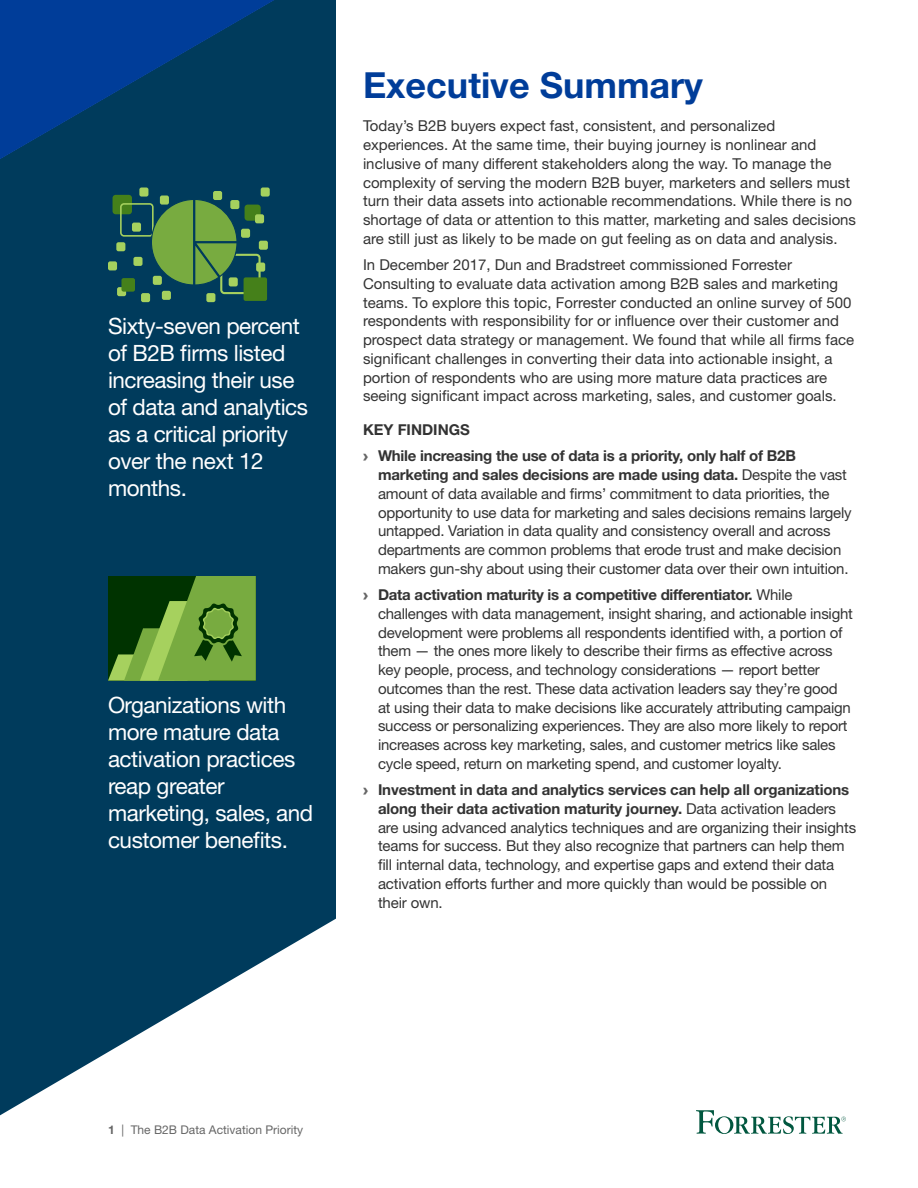
<style>
.page{position:relative;width:918px;height:1188px;background:#fff}
.page>*{position:absolute;margin:0;border:0;box-sizing:border-box;transform-origin:0 0}
.t1{font:700 36px "Helvetica Neue LT Std";color:#003d99}
.t2{font:22.5px/27px "Helvetica Neue LT Std";letter-spacing:-.02em;color:#fff}
.t3{font:15px/18.8px "Helvetica Neue LT Std";letter-spacing:-.01em;color:#333}
.t4{font:700 15px/26.2px "Helvetica Neue LT Std";letter-spacing:-.015em;color:#333}
.t5{font:12px "Helvetica Neue LT Std";color:#666}
.s1{font-family:"Arial";font-weight:900;color:#666}
.s2{font-weight:700}
</style>
<div class="page">
<svg style="left:0;top:0;width:336px;height:1115px;fill:#003b5c"></svg>
<svg style="left:0;top:0;width:274px;height:159px"></svg>
<svg style="left:696px;top:1110px;width:150px;height:24px"></svg>
<svg style="left:108px;top:576px;width:148px;height:105px"></svg>
<div style="left:113px;top:195px;width:19px;height:19px;background:#45801a;border-radius:3px"></div>
<div style="left:139px;top:188px;width:9px;height:9px;background:#a6d15e;border-radius:2px"></div>
<div style="left:160px;top:196px;width:9px;height:9px;background:#a6d15e;border-radius:2px"></div>
<div style="left:213px;top:191px;width:9px;height:9px;background:#a6d15e;border-radius:2px"></div>
<div style="left:261px;top:188px;width:9px;height:9px;background:#a6d15e;border-radius:2px"></div>
<div style="left:255px;top:214px;width:9px;height:9px;background:#a6d15e;border-radius:2px"></div>
<div style="left:259px;top:241px;width:9px;height:9px;background:#a6d15e;border-radius:2px"></div>
<div style="left:116px;top:242px;width:9px;height:9px;background:#a6d15e;border-radius:2px"></div>
<div style="left:162px;top:291px;width:9px;height:9px;background:#a6d15e;border-radius:2px"></div>
<div style="left:141px;top:293px;width:9px;height:9px;background:#a6d15e;border-radius:2px"></div>
<div style="left:206px;top:293px;width:9px;height:9px;background:#a6d15e;border-radius:2px"></div>
<div style="left:256px;top:263px;width:9px;height:9px;background:#a6d15e;border-radius:2px"></div>
<div style="left:244px;top:277px;width:23px;height:24px;background:#45801a;border-radius:2px"></div>
<div style="left:108px;top:261px;width:9px;height:9px;background:#a6d15e;border-radius:2px"></div>
<div style="left:117px;top:287px;width:9px;height:9px;background:#a6d15e;border-radius:2px"></div>
<svg style="left:120px;top:199px;width:141px;height:95px"></svg>
<h2 class="t2" style="left:108px;top:313px;width:202px">Sixty-seven percent of B2B firms listed increasing their use of data and analytics as a critical priority over the next 12 months.</h2>
<h2 class="t2" style="left:108px;top:692px;width:207px">Organizations with more mature data activation practices reap greater marketing, sales, and customer benefits.</h2>
<h1 class="t1" style="left:363px;top:63px;width:341px">Executive Summary</h1>
<p class="t3" style="left:363px;top:117px;width:495px">Today’s B2B buyers expect fast, consistent, and personalized experiences. At the same time, their buying journey is nonlinear and inclusive of many different stakeholders along the way. To manage the complexity of serving the modern B2B buyer, marketers and sellers must turn their data assets into actionable recommendations. While there is no shortage of data or attention to this matter, marketing and sales decisions are still just as likely to be made on gut feeling as on data and analysis.</p>
<p class="t3" style="left:363px;top:255px;width:493px">In December 2017, Dun and Bradstreet commissioned Forrester Consulting to evaluate data activation among B2B sales and marketing teams. To explore this topic, Forrester conducted an online survey of 500 respondents with responsibility for or influence over their customer and prospect data strategy or management. We found that while all firms face significant challenges in converting their data into actionable insight, a portion of respondents who are using more mature data practices are seeing significant impact across marketing, sales, and customer goals.</p>
<p class="t4" style="left:363px;top:416px;width:434px">KEY FINDINGS<br><span class="s1">›</span> While increasing the use of data is a priority, only half of B2B</p>
<p class="t3" style="left:378px;top:465px;width:475px"><span class="s2">marketing and sales decisions are made using data.</span> Despite the vast amount of data available and firms’ commitment to data priorities, the opportunity to use data for marketing and sales decisions remains largely untapped. Variation in data quality and consistency overall and across departments are common problems that erode trust and make decision makers gun-shy about using their customer data over their own intuition.</p>
<p class="t3" style="left:378px;top:585px;width:476px;text-indent:-15px"><span class="s1">›</span> <span class="s2">Data activation maturity is a competitive differentiator.</span> While challenges with data management, insight sharing, and actionable insight development were problems all respondents identified with, a portion of them — the ones more likely to describe their firms as effective across key people, process, and technology considerations — report better outcomes than the rest. These data activation leaders say they’re good at using their data to make decisions like accurately attributing campaign success or personalizing experiences. They are also more likely to report increases across key marketing, sales, and customer metrics like sales cycle speed, return on marketing spend, and customer loyalty.</p>
<p class="t3" style="left:378px;top:780px;width:480px;text-indent:-15px"><span class="s1">›</span> <span class="s2">Investment in data and analytics services can help all organizations along their data activation maturity journey.</span> Data activation leaders are using advanced analytics techniques and are organizing their insights teams for success. But they also recognize that partners can help them fill internal data, technology, and expertise gaps and extend their data activation efforts further and more quickly than would be possible on their own.</p>
<p class="t5" style="left:108px;top:1123px;width:197px"><span class="s2">1</span> | The B2B Data Activation Priority</p>
</div>
